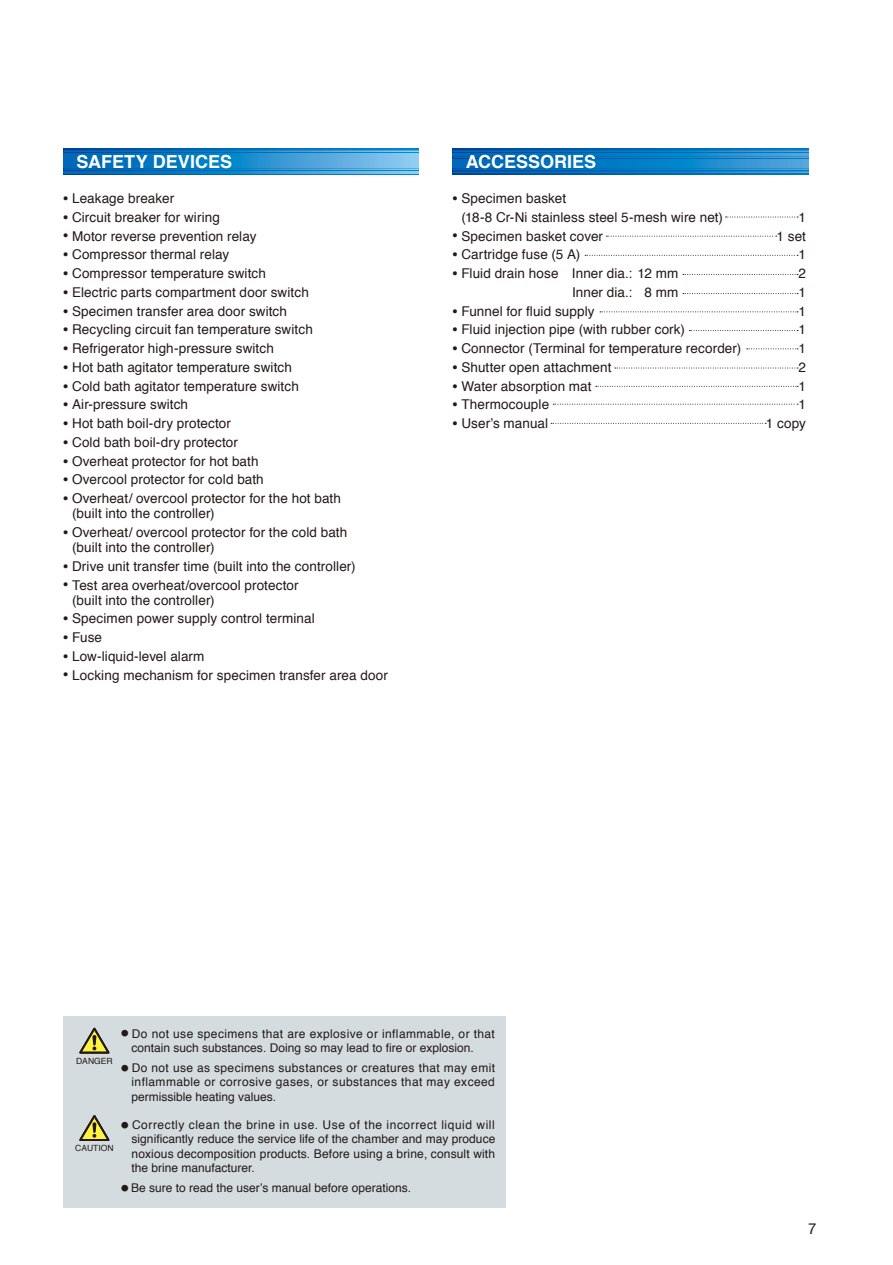
<style>
.page{position:relative;width:893px;height:1265px;background:#fff}
.page>*{position:absolute;margin:0;border:0;box-sizing:border-box;transform-origin:0 0}
.t1{font:700 18px "Helvetica";letter-spacing:-.005em;color:#fff}
.t2{font:15px "Helvetica Neue";color:#231916}
.t3{font:13.5px/15px "Helvetica";letter-spacing:.005em;color:#231916}
.t4{font:12px/14.2px "Helvetica";color:#231916;text-align:justify}
.t5{font:8.55px "Helvetica";color:#231916}
.s1{font-family:"Gothic BBB Pro Medium 90 pv RKSJ H";font-size:7.5px}
</style>
<div class="page">
<div style="left:64px;top:1016px;width:442px;height:192px;background:#d4dce0"></div>
<svg style="left:79px;top:1115px;width:31px;height:26px"></svg>
<svg style="left:79px;top:1027px;width:31px;height:27px"></svg>
<svg style="left:453px;top:149px;width:355px;height:25px;background:#086eb9"></svg>
<svg style="left:453px;top:162px;width:355px;height:2px"></svg>
<svg style="left:453px;top:168px;width:355px;height:2px"></svg>
<svg style="left:453px;top:165px;width:355px;height:2px"></svg>
<svg style="left:453px;top:171px;width:355px;height:2px"></svg>
<svg style="left:453px;top:150px;width:355px;height:2px"></svg>
<svg style="left:453px;top:153px;width:355px;height:2px"></svg>
<svg style="left:453px;top:159px;width:355px;height:2px"></svg>
<svg style="left:453px;top:156px;width:355px;height:2px"></svg>
<svg style="left:64px;top:149px;width:355px;height:25px;background:#1d83c6"></svg>
<svg style="left:64px;top:162px;width:355px;height:2px"></svg>
<svg style="left:64px;top:168px;width:355px;height:2px"></svg>
<svg style="left:64px;top:165px;width:355px;height:2px"></svg>
<svg style="left:64px;top:171px;width:355px;height:2px"></svg>
<svg style="left:64px;top:150px;width:355px;height:2px"></svg>
<svg style="left:64px;top:153px;width:355px;height:2px"></svg>
<svg style="left:64px;top:159px;width:355px;height:2px"></svg>
<svg style="left:64px;top:156px;width:355px;height:2px"></svg>
<svg style="left:725px;top:217px;width:73px;height:1px"></svg>
<svg style="left:606px;top:236px;width:170px;height:1px"></svg>
<svg style="left:585px;top:255px;width:213px;height:1px"></svg>
<svg style="left:683px;top:274px;width:115px;height:1px"></svg>
<svg style="left:683px;top:293px;width:115px;height:1px"></svg>
<svg style="left:600px;top:311px;width:198px;height:1px"></svg>
<svg style="left:689px;top:330px;width:109px;height:1px"></svg>
<svg style="left:746px;top:348px;width:52px;height:1px"></svg>
<svg style="left:615px;top:368px;width:183px;height:1px"></svg>
<svg style="left:595px;top:386px;width:203px;height:1px"></svg>
<svg style="left:553px;top:404px;width:245px;height:1px"></svg>
<svg style="left:551px;top:423px;width:215px;height:1px"></svg>
<h1 class="t1" style="left:76px;top:154px;width:157px">SAFETY DEVICES</h1>
<h1 class="t1" style="left:466px;top:154px;width:132px">ACCESSORIES</h1>
<p class="t3" style="left:64px;top:192px;width:112px"><sup>●</sup> Leakage breaker</p>
<p class="t3" style="left:64px;top:211px;width:158px"><sup>●</sup> Circuit breaker for wiring</p>
<p class="t3" style="left:64px;top:229px;width:194px"><sup>●</sup> Motor reverse prevention relay</p>
<p class="t3" style="left:64px;top:248px;width:167px"><sup>●</sup> Compressor thermal relay</p>
<p class="t3" style="left:64px;top:267px;width:204px"><sup>●</sup> Compressor temperature switch</p>
<p class="t3" style="left:64px;top:286px;width:247px"><sup>●</sup> Electric parts compartment door switch</p>
<p class="t3" style="left:64px;top:304px;width:225px"><sup>●</sup> Specimen transfer area door switch</p>
<p class="t3" style="left:64px;top:323px;width:251px"><sup>●</sup> Recycling circuit fan temperature switch</p>
<p class="t3" style="left:64px;top:342px;width:212px"><sup>●</sup> Refrigerator high-pressure switch</p>
<p class="t3" style="left:64px;top:361px;width:230px"><sup>●</sup> Hot bath agitator temperature switch</p>
<p class="t3" style="left:64px;top:379px;width:237px"><sup>●</sup> Cold bath agitator temperature switch</p>
<p class="t3" style="left:64px;top:398px;width:126px"><sup>●</sup> Air-pressure switch</p>
<p class="t3" style="left:64px;top:417px;width:169px"><sup>●</sup> Hot bath boil-dry protector</p>
<p class="t3" style="left:64px;top:436px;width:176px"><sup>●</sup> Cold bath boil-dry protector</p>
<p class="t3" style="left:64px;top:454px;width:196px"><sup>●</sup> Overheat protector for hot bath</p>
<p class="t3" style="left:64px;top:473px;width:202px"><sup>●</sup> Overcool protector for cold bath</p>
<p class="t3" style="left:72px;top:492px;width:270px;text-indent:-9px"><sup>●</sup> Overheat/ overcool protector for the hot bath (built into the controller)</p>
<p class="t3" style="left:72px;top:526px;width:277px;text-indent:-9px"><sup>●</sup> Overheat/ overcool protector for the cold bath (built into the controller)</p>
<p class="t3" style="left:64px;top:559px;width:294px"><sup>●</sup> Drive unit transfer time (built into the controller)</p>
<p class="t3" style="left:72px;top:578px;width:228px;text-indent:-9px"><sup>●</sup> Test area overheat/overcool protector (built into the controller)</p>
<p class="t3" style="left:64px;top:612px;width:252px"><sup>●</sup> Specimen power supply control terminal</p>
<p class="t3" style="left:64px;top:631px;width:40px"><sup>●</sup> Fuse</p>
<p class="t3" style="left:64px;top:649px;width:142px"><sup>●</sup> Low-liquid-level alarm</p>
<p class="t3" style="left:64px;top:668px;width:326px"><sup>●</sup> Locking mechanism for specimen transfer area door</p>
<p class="t3" style="left:461px;top:190px;width:263px;line-height:18.8px;text-indent:-9px"><sup>●</sup> Specimen basket<br>(18-8 Cr-Ni stainless steel 5-mesh wire net)</p>
<p class="t3" style="left:798px;top:211px;width:9px">1</p>
<p class="t3" style="left:453px;top:229px;width:152px"><sup>●</sup> Specimen basket cover</p>
<p class="t3" style="left:776px;top:229px;width:31px">1 set</p>
<p class="t3" style="left:453px;top:248px;width:129px"><sup>●</sup> Cartridge fuse (5 A)</p>
<p class="t3" style="left:798px;top:248px;width:9px">1</p>
<p class="t3" style="left:453px;top:267px;width:227px"><sup>●</sup> Fluid drain hose Inner dia.: 12 mm</p>
<p class="t3" style="left:798px;top:267px;width:9px">2</p>
<p class="t3" style="left:572px;top:286px;width:108px">Inner dia.: 8 mm</p>
<p class="t3" style="left:798px;top:286px;width:9px">1</p>
<p class="t3" style="left:453px;top:304px;width:143px"><sup>●</sup> Funnel for fluid supply</p>
<p class="t3" style="left:798px;top:304px;width:9px">1</p>
<p class="t3" style="left:453px;top:323px;width:234px"><sup>●</sup> Fluid injection pipe (with rubber cork)</p>
<p class="t3" style="left:798px;top:323px;width:9px">1</p>
<p class="t3" style="left:453px;top:342px;width:290px"><sup>●</sup> Connector (Terminal for temperature recorder)</p>
<p class="t3" style="left:798px;top:342px;width:9px">1</p>
<p class="t3" style="left:453px;top:361px;width:160px"><sup>●</sup> Shutter open attachment</p>
<p class="t3" style="left:798px;top:361px;width:9px">2</p>
<p class="t3" style="left:453px;top:379px;width:140px"><sup>●</sup> Water absorption mat</p>
<p class="t3" style="left:798px;top:379px;width:9px">1</p>
<p class="t3" style="left:453px;top:398px;width:98px"><sup>●</sup> Thermocouple</p>
<p class="t3" style="left:798px;top:398px;width:9px">1</p>
<p class="t3" style="left:453px;top:417px;width:97px"><sup>●</sup> User’s manual</p>
<p class="t3" style="left:765px;top:417px;width:42px">1 copy</p>
<p class="t5" style="left:76px;top:1057px;width:38px">DANGER</p>
<p class="t5" style="left:75px;top:1144px;width:40px">CAUTION</p>
<p class="t4" style="left:131px;top:1027px;width:365px;text-indent:-11px"><span class="s1">●</span> Do not use specimens that are explosive or inflammable, or that contain such substances. Doing so may lead to fire or explosion.</p>
<p class="t4" style="left:131px;top:1061px;width:365px;text-indent:-11px"><span class="s1">●</span> Do not use as specimens substances or creatures that may emit inflammable or corrosive gases, or substances that may exceed permissible heating values.</p>
<p class="t4" style="left:131px;top:1118px;width:365px;text-indent:-11px"><span class="s1">●</span> Correctly clean the brine in use. Use of the incorrect liquid will significantly reduce the service life of the chamber and may produce noxious decomposition products. Before using a brine, consult with the brine manufacturer.</p>
<p class="t4" style="left:121px;top:1181px;width:292px"><span class="s1">●</span> Be sure to read the user’s manual before operations.</p>
<p class="t2" style="left:808px;top:1219px;width:10px">7</p>
</div>
